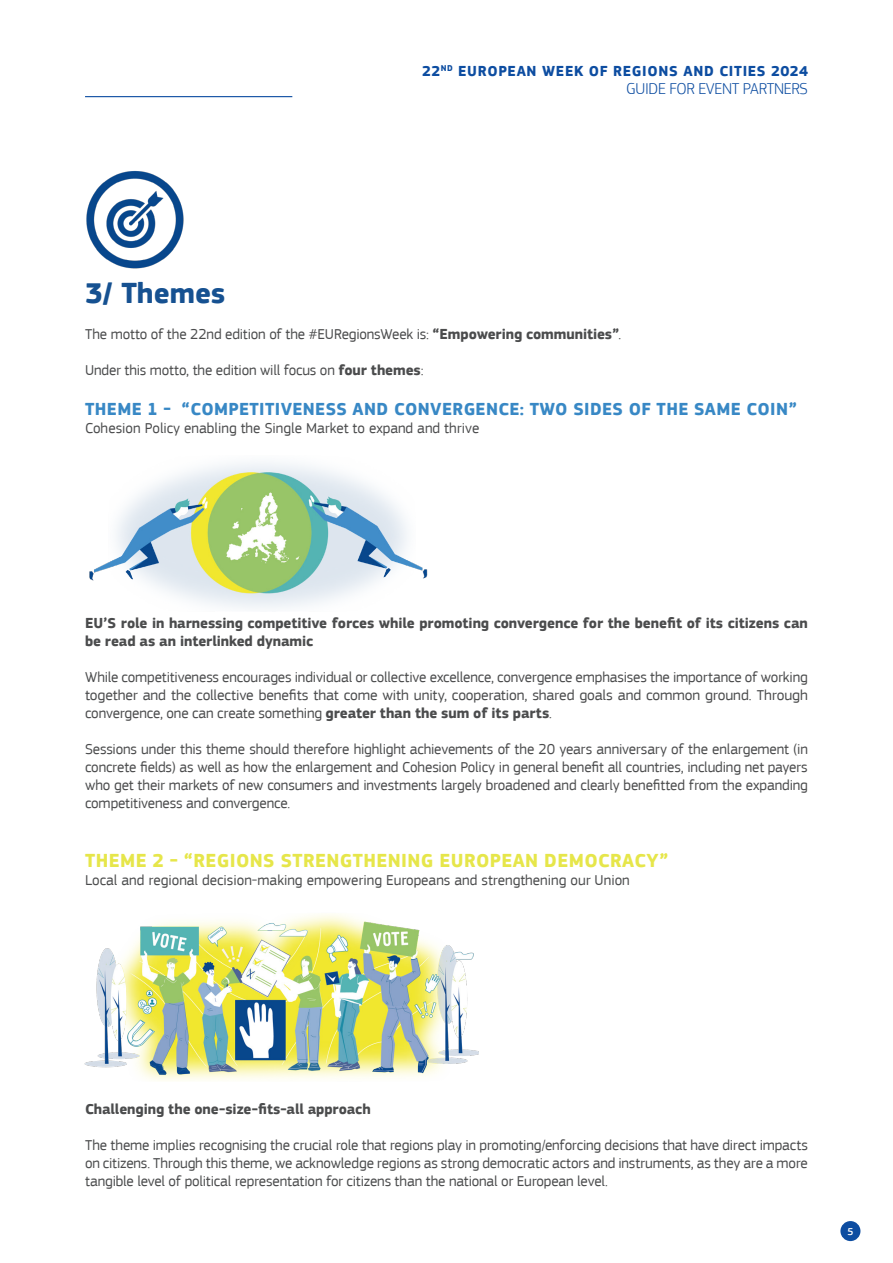
<style>
.page{position:relative;width:893px;height:1263px;background:#fff}
.page>*{position:absolute;margin:0;border:0;box-sizing:border-box;transform-origin:0 0}
.TOC_Titles{font:700 30px "EC Square Sans Pro";color:#165191}
.t1{font:700 19.5px "EC Square Sans Pro";letter-spacing:.02em;color:#e6e64a}
.t2{font:700 18px "EC Square Sans Pro";letter-spacing:.02em;color:#3888c5}
.t3{font:300 16.5px "EC Square Sans Pro";letter-spacing:-.02em;color:#0d4da1}
.Body_Priorities{font:15px/18px "EC Square Sans Pro";letter-spacing:-.005em;color:#4b4c4d;text-align:justify}
.Body_Priorities-2{font:700 15px/18px "EC Square Sans Pro";letter-spacing:-.005em;color:#4b4c4d}
.t4{font:700 15px "EC Square Sans Pro";letter-spacing:.045em;color:#0d4da1}
.t5{font:500 10.5px "EC Square Sans Pro";color:#fff}
.s1{font-weight:700}
</style>
<div class="page">
<div style="left:840px;top:1221px;width:20px;height:20px;background:#0d4da1;border-radius:50%"></div>
<hr style="left:85px;top:96px;width:207px;height:1px;background:#0d4da1">
<img style="left:89px;top:463px;width:339px;height:146px">
<img style="left:84px;top:914px;width:394px;height:167px">
<img style="left:86px;top:171px;width:98px;height:98px">
<p class="t4" style="left:422px;top:62px;width:387px">22<sup>ND</sup> EUROPEAN WEEK OF REGIONS AND CITIES 2024</p>
<p class="t3" style="left:626px;top:79px;width:183px">GUIDE FOR EVENT PARTNERS</p>
<p class="TOC_Titles" style="left:85px;top:276px;width:142px">3/ Themes</p>
<p class="Body_Priorities" style="left:85px;top:326px;width:536px">The motto of the 22nd edition of the #EURegionsWeek is: <span class="s1">“Empowering communities”</span>.</p>
<p class="Body_Priorities" style="left:85px;top:362px;width:340px">Under this motto, the edition will focus on <span class="s1">four themes</span>:</p>
<p class="t2" style="left:85px;top:398px;width:713px">THEME 1 - “COMPETITIVENESS AND CONVERGENCE: TWO SIDES OF THE SAME COIN”</p>
<p class="Body_Priorities" style="left:85px;top:419px;width:396px">Cohesion Policy enabling the Single Market to expand and thrive</p>
<p class="Body_Priorities-2" style="left:85px;top:614px;width:724px">EU’S role in harnessing competitive forces while promoting convergence for the benefit of its citizens can be read as an interlinked dynamic</p>
<p class="Body_Priorities" style="left:85px;top:668px;width:724px">While competitiveness encourages individual or collective excellence, convergence emphasises the importance of working together and the collective benefits that come with unity, cooperation, shared goals and common ground. Through convergence, one can create something <span class="s1">greater than the sum of its parts</span>.</p>
<p class="Body_Priorities" style="left:85px;top:740px;width:724px">Sessions under this theme should therefore highlight achievements of the 20 years anniversary of the enlargement (in concrete fields) as well as how the enlargement and Cohesion Policy in general benefit all countries, including net payers who get their markets of new consumers and investments largely broadened and clearly benefitted from the expanding competitiveness and convergence.</p>
<p class="t1" style="left:85px;top:849px;width:585px">THEME 2 - “REGIONS STRENGTHENING EUROPEAN DEMOCRACY”</p>
<p class="Body_Priorities" style="left:85px;top:871px;width:546px">Local and regional decision-making empowering Europeans and strengthening our Union</p>
<p class="Body_Priorities-2" style="left:85px;top:1100px;width:287px">Challenging the one-size-fits-all approach</p>
<p class="Body_Priorities" style="left:85px;top:1136px;width:724px">The theme implies recognising the crucial role that regions play in promoting/enforcing decisions that have direct impacts on citizens. Through this theme, we acknowledge regions as strong democratic actors and instruments, as they are a more tangible level of political representation for citizens than the national or European level.</p>
<p class="t5" style="left:847px;top:1225px;width:8px">5</p>
</div>
